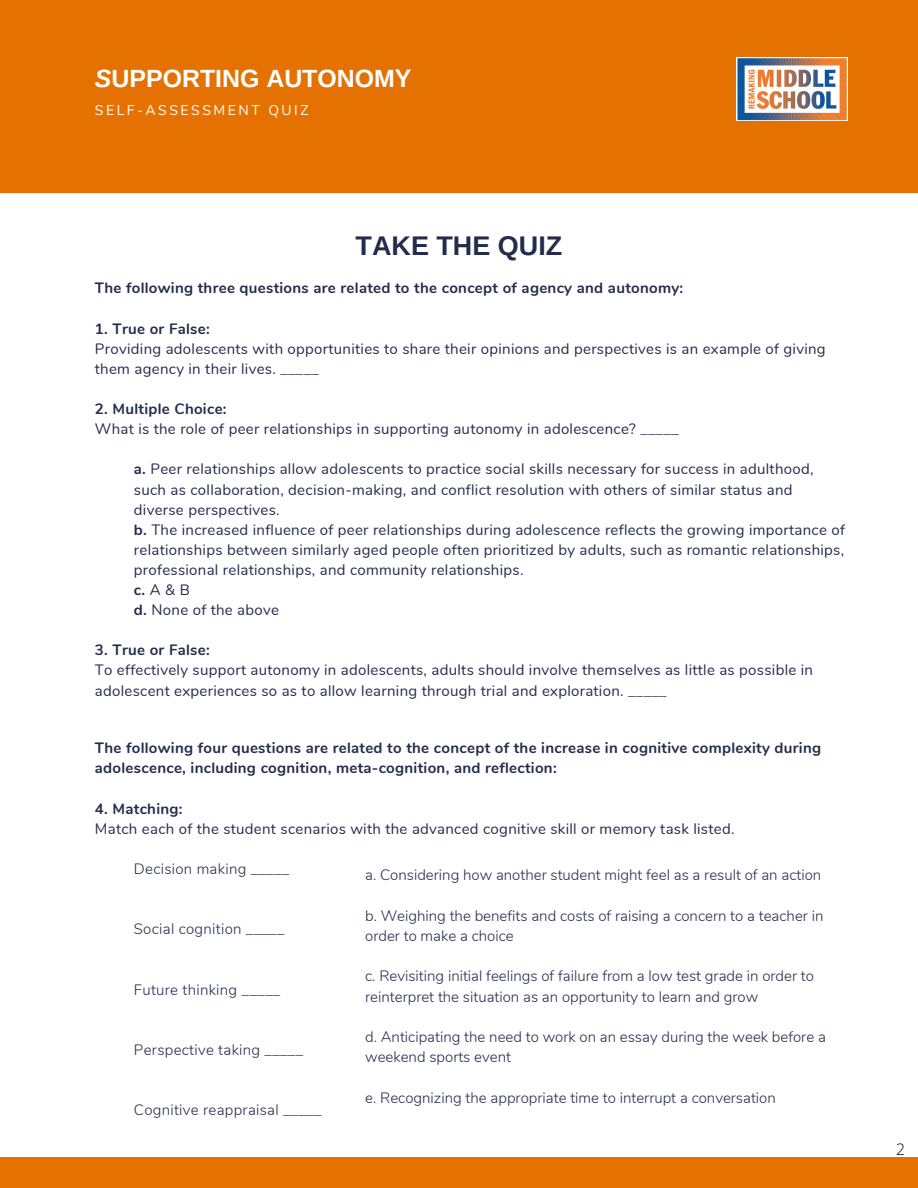
<style>
.page{position:relative;width:918px;height:1188px;background:#fff}
.page>*{position:absolute;margin:0;border:0;box-sizing:border-box;transform-origin:0 0}
.t1{font:700 27px "Arimo";color:#232d4b}
.t2{font:700 24.9px "Arimo";color:#fff}
.t3{font:300 15.75px "Open Sans";color:#000}
.t4{font:15px/20.1px "Nunito";letter-spacing:.02em;color:#232d4b}
.t5{font:300 15px/20.2px "Nunito";color:#232d4b}
.t6{font:700 15px/20.1px "Nunito";letter-spacing:.02em;color:#232d4b}
.t7{font:300 15px "Nunito";letter-spacing:.02em;color:#232d4b}
.t8{font:13.95px "Nunito";letter-spacing:.18em;color:#fff}
.s1{font-style:italic}
.s2{font-weight:700}
</style>
<div class="page">
<div style="left:0;top:0;width:918px;height:192px;background:#e57200"></div>
<div style="left:0;top:1158px;width:918px;height:30px;background:#e57200"></div>
<img style="left:737px;top:58px;width:110px;height:63px">
<h2 class="t2" style="left:95px;top:64px;width:318px"><span class="s1">S</span>UPPORTING AUTONOMY</h2>
<p class="t8" style="left:95px;top:101px;width:215px">SELF-ASSESSMENT QUIZ</p>
<h1 class="t1" style="left:356px;top:231px;width:208px">TAKE THE QUIZ</h1>
<p class="t6" style="left:95px;top:278px;width:590px">The following three questions are related to the concept of agency and autonomy:</p>
<p class="t6" style="left:95px;top:319px;width:116px">1. True or False:</p>
<p class="t4" style="left:95px;top:339px;width:732px">Providing adolescents with opportunities to share their opinions and perspectives is an example of giving them agency in their lives. _____</p>
<p class="t6" style="left:95px;top:399px;width:133px">2. Multiple Choice:</p>
<p class="t4" style="left:95px;top:419px;width:586px">What is the role of peer relationships in supporting autonomy in adolescence? _____</p>
<p class="t4" style="left:134px;top:459px;width:713px"><span class="s2">a.</span> Peer relationships allow adolescents to practice social skills necessary for success in adulthood, such as collaboration, decision-making, and conflict resolution with others of similar status and diverse perspectives.<br><span class="s2">b.</span> The increased influence of peer relationships during adolescence reflects the growing importance of relationships between similarly aged people often prioritized by adults, such as romantic relationships, professional relationships, and community relationships.<br><span class="s2">c.</span>A&amp;B<br><span class="s2">d.</span> None of the above</p>
<p class="t6" style="left:95px;top:640px;width:116px">3. True or False:</p>
<p class="t4" style="left:95px;top:661px;width:720px">To effectively support autonomy in adolescents, adults should involve themselves as little as possible in adolescent experiences so as to allow learning through trial and exploration. _____</p>
<p class="t6" style="left:95px;top:738px;width:728px">The following four questions are related to the concept of the increase in cognitive complexity during adolescence, including cognition, meta-cognition, and reflection:</p>
<p class="t6" style="left:95px;top:799px;width:89px">4. Matching:</p>
<p class="t4" style="left:95px;top:819px;width:641px">Match each of the student scenarios with the advanced cognitive skill or memory task listed.</p>
<p class="t7" style="left:134px;top:859px;width:157px">Decision making _____</p>
<p class="t5" style="left:365px;top:865px;width:458px">a. Considering how another student might feel as a result of an action</p>
<p class="t5" style="left:365px;top:906px;width:460px">b. Weighing the benefits and costs of raising a concern to a teacher in order to make a choice</p>
<p class="t5" style="left:365px;top:966px;width:450px">c. Revisiting initial feelings of failure from a low test grade in order to reinterpret the situation as an opportunity to learn and grow</p>
<p class="t5" style="left:365px;top:1027px;width:462px">d. Anticipating the need to work on an essay during the week before a weekend sports event</p>
<p class="t5" style="left:365px;top:1088px;width:412px">e. Recognizing the appropriate time to interrupt a conversation</p>
<p class="t7" style="left:134px;top:919px;width:152px">Social cognition _____</p>
<p class="t7" style="left:134px;top:979px;width:148px">Future thinking _____</p>
<p class="t7" style="left:134px;top:1040px;width:171px">Perspective taking _____</p>
<p class="t7" style="left:134px;top:1100px;width:189px">Cognitive reappraisal _____</p>
<p class="t3" style="left:896px;top:1138px;width:10px">2</p>
</div>
